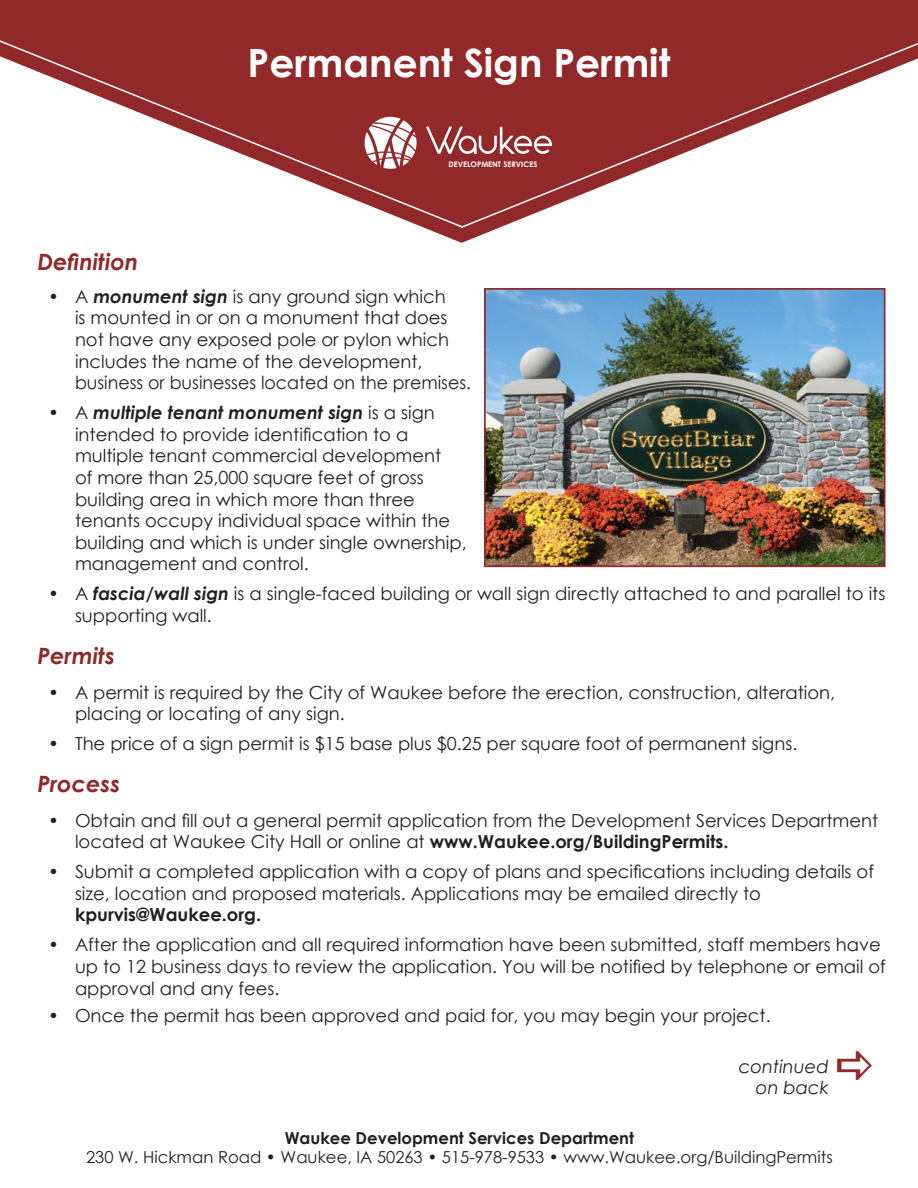
<style>
.page{position:relative;width:918px;height:1188px;background:#fff}
.page>*{position:absolute;margin:0;border:0;box-sizing:border-box;transform-origin:0 0}
.t1{font:700 39px "Century Gothic";color:#fff}
.t2{font:italic 700 22.5px "Century Gothic";color:#91282a}
.t3{font:18px/21.6px "Century Gothic";color:#231f20}
.t4{font:italic 18px "Century Gothic";color:#231f20}
.t5{font:16.5px/19.8px "Century Gothic";color:#231f20;text-align:center}
.t6{font:700 7.65px "Century Gothic";color:#fff}
.s1{font-weight:700;font-style:italic}
.s2{font-weight:700}
</style>
<div class="page">
<div style="left:0;top:0;width:918px;height:245px;background:#91282a"></div>
<div style="left:0;top:229px;width:459px;height:16px;background:#fff"></div>
<div style="left:459px;top:229px;width:459px;height:16px;background:#fff"></div>
<svg style="left:0;top:40px;width:459px;height:189px"></svg>
<svg style="left:459px;top:43px;width:459px;height:186px"></svg>
<svg style="left:365px;top:117px;width:52px;height:52px"></svg>
<svg style="left:426px;top:127px;width:126px;height:27px"></svg>
<img style="left:487px;top:291px;width:396px;height:273px">
<div style="left:484px;top:288px;width:402px;height:279px;border:2px solid #91282a"></div>
<p class="t1" style="left:248px;top:33px;width:424px">Permanent Sign Permit</p>
<p class="t6" style="left:448px;top:159px;width:90px">DEVELOPMENT SERVICES</p>
<p class="t2" style="left:38px;top:245px;width:102px">Definition</p>
<p class="t3" style="left:75px;top:285px;width:398px;text-indent:-27px">• A <span class="s1">monument sign</span> is any ground sign which<br>is mounted in or on a monument that does not have any exposed pole or pylon which includes the name of the development, business or businesses located on the premises.</p>
<p class="t3" style="left:75px;top:402px;width:393px;text-indent:-27px">• A <span class="s1">multiple tenant monument sign</span> is a sign intended to provide identification to a multiple tenant commercial development<br>of more than 25,000 square feet of gross building area in which more than three tenants occupy individual space within the building and which is under single ownership, management and control.</p>
<p class="t3" style="left:75px;top:583px;width:812px;text-indent:-27px">• A <span class="s1">fascia/wall sign</span> is a single-faced building or wall sign directly attached to and parallel to its supporting wall.</p>
<p class="t2" style="left:38px;top:639px;width:79px">Permits</p>
<p class="t3" style="left:75px;top:681px;width:762px;text-indent:-27px">• A permit is required by the City of Waukee before the erection, construction, alteration, placing or locating of any sign.</p>
<p class="t3" style="left:48px;top:733px;width:751px">• The price of a sign permit is $15 base plus $0.25 per square foot of permanent signs.</p>
<p class="t2" style="left:38px;top:767px;width:84px">Process</p>
<p class="t3" style="left:75px;top:809px;width:805px;text-indent:-27px">• Obtain and fill out a general permit application from the Development Services Department located at Waukee City Hall or online at <span class="s2">www.Waukee.org/BuildingPermits.</span></p>
<p class="t3" style="left:75px;top:861px;width:801px;text-indent:-27px">• Submit a completed application with a copy of plans and specifications including details of size, location and proposed materials. Applications may be emailed directly to <span class="s2">kpurvis@Waukee.org.</span></p>
<p class="t3" style="left:75px;top:934px;width:812px;text-indent:-27px">• After the application and all required information have been submitted, staff members have up to 12 business days to review the application. You will be notified by telephone or email of approval and any fees.</p>
<p class="t3" style="left:48px;top:1004px;width:724px">• Once the permit has been approved and paid for, you may begin your project.</p>
<p class="t4" style="left:739px;top:1054px;width:92px">continued</p>
<p class="t4" style="left:756px;top:1075px;width:75px">on back</p>
<p class="t5" style="left:86px;top:1128px;width:748px"><span class="s2">Waukee Development Services Department<br></span>230 W. Hickman Road • Waukee, IA 50263 • 515-978-9533 • www.Waukee.org/BuildingPermits</p>
</div>
